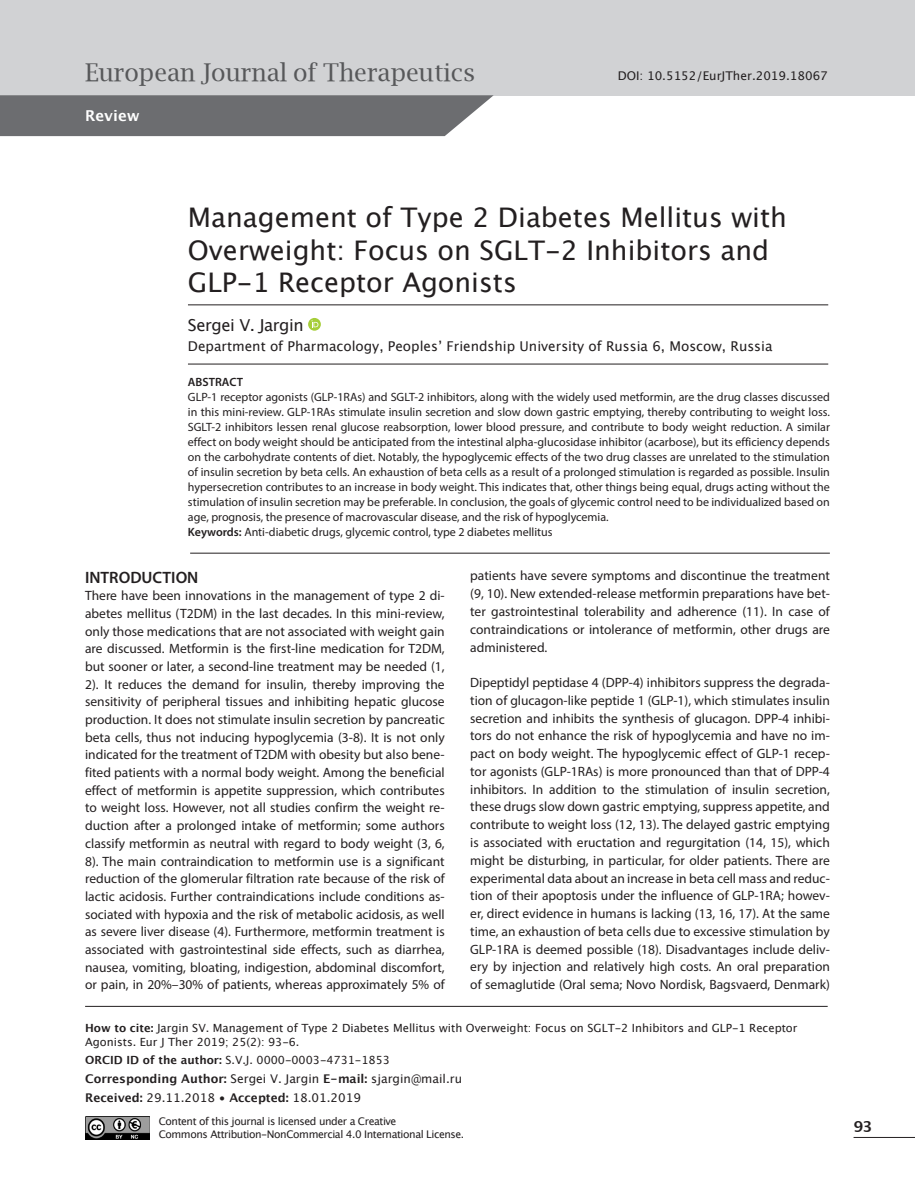
<style>
.page{position:relative;width:915px;height:1191px;background:#fff}
.page>*{position:absolute;margin:0;border:0;box-sizing:border-box;transform-origin:0 0}
.t1{font:27px/32.4px "Lucida Grande";color:#231f20}
.t2{font:24px "Lucida Bright";color:#57585a}
.t3{font:16.5px "Lucida Grande";letter-spacing:-.025em;color:#231f20}
.t4{font:600 16.5px "Myriad Pro";color:#231f20}
.t5{font:700 15px "Lucida Grande";color:#fff}
.t6{font:700 15px "Lucida Grande";color:#231f20}
.t7{font:13.5px/17.7px "Myriad Pro";color:#231f20;text-align:justify}
.t8{font:13.5px "Lucida Grande";color:#231f20}
.t9{font:12px/15px "Myriad Pro";color:#231f20;text-align:justify}
.t10{font:12px "Lucida Grande";color:#231f20}
.t11{font:600 12px "Myriad Pro";color:#231f20}
.t12{font:11.25px/13.5px "Lucida Grande";color:#231f20}
.t13{font:10.5px/12.6px "Lucida Grande";letter-spacing:-.04em;color:#231f20}
.s1{font-weight:600}
.s2{font-weight:700}
</style>
<div class="page">
<div style="left:0;top:0;width:914px;height:95px;background:#d1d2d4"></div>
<svg style="left:308px;top:318px;width:13px;height:13px"></svg>
<svg style="left:311px;top:320px;width:7px;height:7px"></svg>
<hr style="left:188px;top:304px;width:640px;height:1px;background:#231f20">
<hr style="left:188px;top:364px;width:640px;height:1px;background:#231f20">
<hr style="left:85px;top:1006px;width:742px;height:1px;background:#231f20">
<svg style="left:0;top:95px;width:493px;height:41px;background:#737477"></svg>
<hr style="left:190px;top:553px;width:639px;height:1px;background:#231f20">
<hr style="left:853px;top:1137px;width:61px;height:1px;background:#231f20">
<img style="left:85px;top:1117px;width:65px;height:22px">
<p class="t2" style="left:85px;top:57px;width:391px">European Journal of Therapeutics</p>
<p class="t10" style="left:617px;top:68px;width:211px">DOI: 10.5152/EurJTher.2019.18067</p>
<p class="t5" style="left:85px;top:103px;width:56px">Review</p>
<p class="t1" style="left:188px;top:202px;width:600px">Management of Type 2 Diabetes Mellitus with<br>Overweight: Focus on SGLT-2 Inhibitors and<br>GLP-1 Receptor Agonists</p>
<p class="t3" style="left:188px;top:315px;width:117px">Sergei V. Jargin</p>
<p class="t8" style="left:188px;top:338px;width:586px">Department of Pharmacology, Peoples’ Friendship University of Russia 6, Moscow, Russia</p>
<p class="t11" style="left:188px;top:374px;width:56px">ABSTRACT</p>
<p class="t9" style="left:188px;top:389px;width:643px">GLP-1 receptor agonists (GLP-1RAs) and SGLT-2 inhibitors, along with the widely used metformin, are the drug classes discussed in this mini-review. GLP-1RAs stimulate insulin secretion and slow down gastric emptying, thereby contributing to weight loss.<br>SGLT-2 inhibitors lessen renal glucose reabsorption, lower blood pressure, and contribute to body weight reduction. A similar effect on body weight should be anticipated from the intestinal alpha-glucosidase inhibitor (acarbose), but its efficiency depends on the carbohydrate contents of diet. Notably, the hypoglycemic effects of the two drug classes are unrelated to the stimulation of insulin secretion by beta cells. An exhaustion of beta cells as a result of a prolonged stimulation is regarded as possible. Insulin hypersecretion contributes to an increase in body weight. This indicates that, other things being equal, drugs acting without the stimulation of insulin secretion may be preferable. In conclusion, the goals of glycemic control need to be individualized based on age, prognosis, the presence of macrovascular disease, and the risk of hypoglycemia.</p>
<p class="t9" style="left:188px;top:524px;width:366px"><span class="s1">Keywords:</span> Anti-diabetic drugs, glycemic control, type 2 diabetes mellitus</p>
<p class="t4" style="left:85px;top:566px;width:115px">INTRODUCTION</p>
<p class="t7" style="left:85px;top:587px;width:361px">There have been innovations in the management of type 2 di&shy;abetes mellitus (T2DM) in the last decades. In this mini-review, only those medications that are not associated with weight gain are discussed. Metformin is the first-line medication for T2DM, but sooner or later, a second-line treatment may be needed (1, 2). It reduces the demand for insulin, thereby improving the sensitivity of peripheral tissues and inhibiting hepatic glucose production. It does not stimulate insulin secretion by pancreatic beta cells, thus not inducing hypoglycemia (3-8). It is not only indicated for the treatment of T2DM with obesity but also bene&shy;fited patients with a normal body weight. Among the beneficial effect of metformin is appetite suppression, which contributes to weight loss. However, not all studies confirm the weight re&shy;duction after a prolonged intake of metformin; some authors classify metformin as neutral with regard to body weight (3, 6, 8). The main contraindication to metformin use is a significant reduction of the glomerular filtration rate because of the risk of lactic acidosis. Further contraindications include conditions as&shy;sociated with hypoxia and the risk of metabolic acidosis, as well as severe liver disease (4). Furthermore, metformin treatment is associated with gastrointestinal side effects, such as diarrhea, nausea, vomiting, bloating, indigestion, abdominal discomfort, or pain, in 20%–30% of patients, whereas approximately 5% of</p>
<p class="t7" style="left:470px;top:567px;width:361px">patients have severe symptoms and discontinue the treatment (9, 10). New extended-release metformin preparations have bet&shy;ter gastrointestinal tolerability and adherence (11). In case of contraindications or intolerance of metformin, other drugs are administered.</p>
<p class="t7" style="left:470px;top:673px;width:361px">Dipeptidyl peptidase 4 (DPP-4) inhibitors suppress the degrada&shy;tion of glucagon-like peptide 1 (GLP-1), which stimulates insulin secretion and inhibits the synthesis of glucagon. DPP-4 inhibi&shy;tors do not enhance the risk of hypoglycemia and have no im&shy;pact on body weight. The hypoglycemic effect of GLP-1 recep&shy;tor agonists (GLP-1RAs) is more pronounced than that of DPP-4 inhibitors. In addition to the stimulation of insulin secretion, these drugs slow down gastric emptying, suppress appetite, and contribute to weight loss (12, 13). The delayed gastric emptying is associated with eructation and regurgitation (14, 15), which might be disturbing, in particular, for older patients. There are experimental data about an increase in beta cell mass and reduc&shy;tion of their apoptosis under the influence of GLP-1RA; howev&shy;er, direct evidence in humans is lacking (13, 16, 17). At the same time, an exhaustion of beta cells due to excessive stimulation by GLP-1RA is deemed possible (18). Disadvantages include deliv&shy;ery by injection and relatively high costs. An oral preparation of semaglutide (Oral sema; Novo Nordisk, Bagsvaerd, Denmark)</p>
<p class="t12" style="left:85px;top:1021px;width:713px"><span class="s2">How to cite:</span> Jargin SV. Management of Type 2 Diabetes Mellitus with Overweight: Focus on SGLT-2 Inhibitors and GLP-1 Receptor<br>Agonists. Eur J Ther 2019; 25(2): 93-6.</p>
<p class="t12" style="left:85px;top:1053px;width:306px"><span class="s2">ORCID ID of the author:</span> S.V.J. 0000-0003-4731-1853</p>
<p class="t10" style="left:85px;top:1072px;width:378px"><span class="s2">Corresponding Author:</span> Sergei V. Jargin <span class="s2">E-mail:</span> sjargin@mail.ru</p>
<p class="t10" style="left:85px;top:1090px;width:277px"><span class="s2">Received:</span> 29.11.2018 • <span class="s2">Accepted:</span> 18.01.2019</p>
<p class="t13" style="left:159px;top:1115px;width:307px">Content of this journal is licensed under a Creative<br>Commons Attribution-NonCommercial 4.0 International License.</p>
<p class="t6" style="left:853px;top:1114px;width:20px">93</p>
</div>
